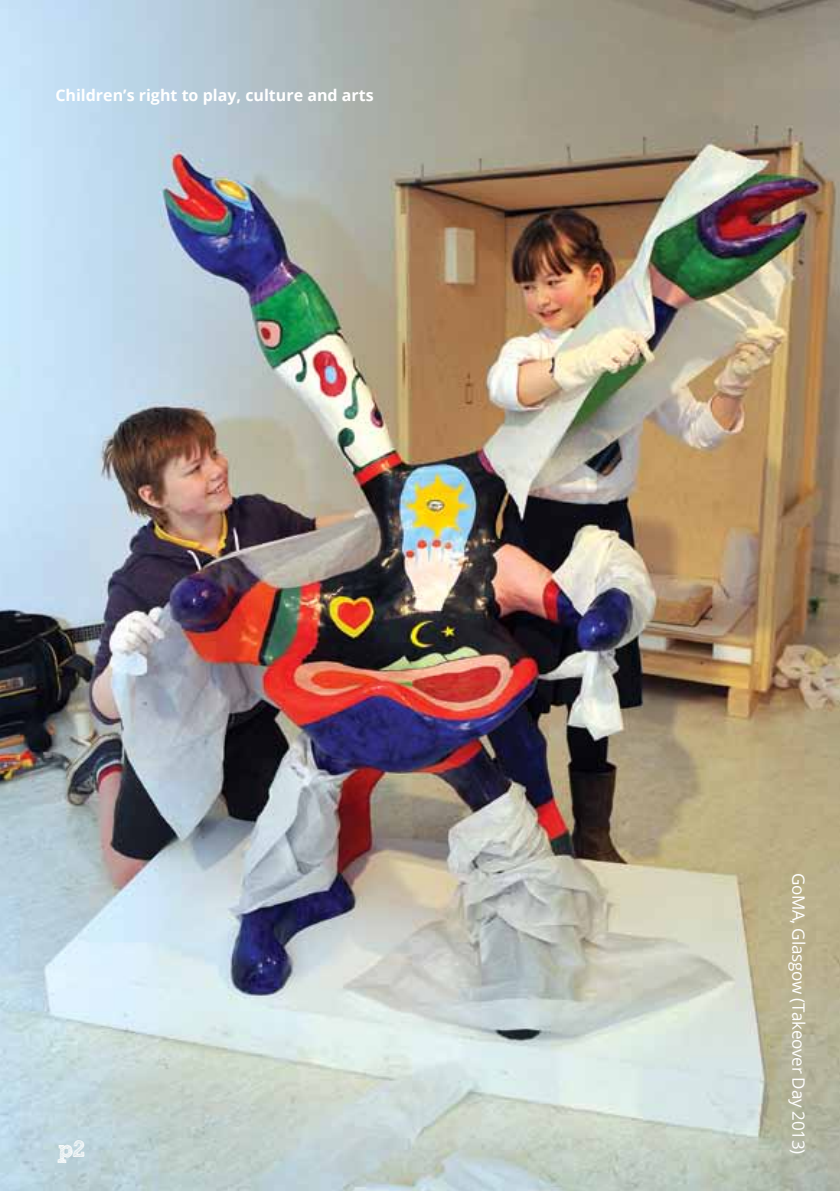
<style>
.page{position:relative;width:840px;height:1191px;background:#fff}
.page>*{position:absolute;margin:0;border:0;box-sizing:border-box;transform-origin:0 0}
.t1{font:700 24px "freeversion Sketch Block";color:#fff}
.t2{font:17px "Open Sans";letter-spacing:-.015em;color:#fff}
.t3{font:700 16px "Open Sans";color:#fff}
</style>
<div class="page">
<img style="left:0;top:0;width:839px;height:1191px">
<p class="t3" style="left:55px;top:84px;width:320px">Children’s right to play, culture and arts</p>
<h1 class="t1" style="left:57px;top:1139px;width:30px">p2</h1>
<p class="t2" style="left:809px;top:872px;width:283px;rotate:90deg">GoMA, Glasgow (Takeover Day 2013)</p>
</div>
